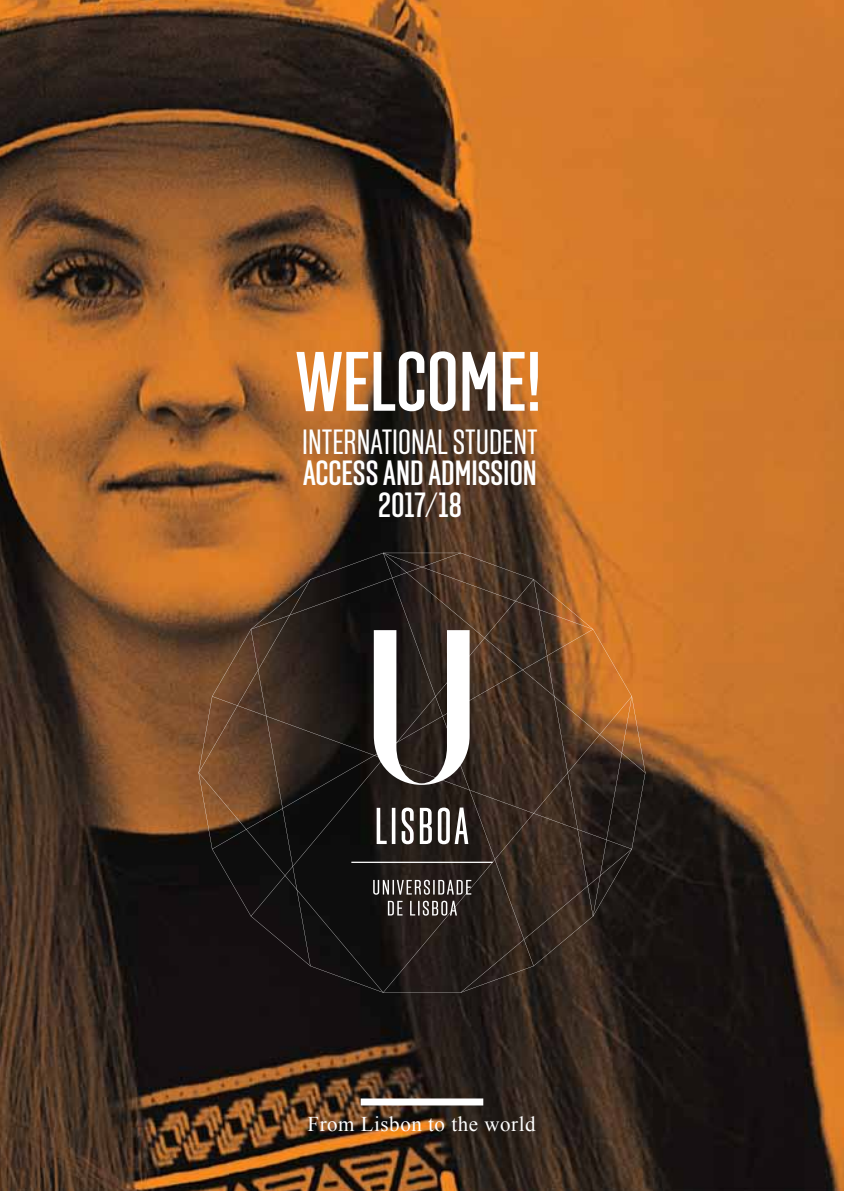
<style>
.page{position:relative;width:844px;height:1191px;background:#fff}
.page>*{position:absolute;margin:0;border:0;box-sizing:border-box;transform-origin:0 0}
.t1{font:500 84px "Solido Compressed";color:#fff}
.t2{font:500 35px/31.5px "Solido Compressed";color:#fff;text-align:center}
.t3{font:35px "Solido Compressed";color:#fff}
.t4{font:21px "Times New Roman";letter-spacing:.025em;color:#fff}
</style>
<div class="page">
<img style="left:0;top:0;width:843px;height:1191px">
<div style="left:360px;top:1098px;width:123px;height:7px;background:#fff"></div>
<svg style="left:631px;top:553px;width:14px;height:220px;background:#c5732c"></svg>
<svg style="left:198px;top:553px;width:433px;height:439px;background:#473528"></svg>
<h1 class="t1" style="left:296px;top:334px;width:247px">WELCOME!</h1>
<p class="t3" style="left:302px;top:422px;width:237px">INTERNATIONAL STUDENT</p>
<p class="t2" style="left:303px;top:459px;width:235px">ACCESS AND ADMISSION<br>2017/18</p>
<p class="t4" style="left:307px;top:1110px;width:229px">From Lisbon to the world</p>
</div>
